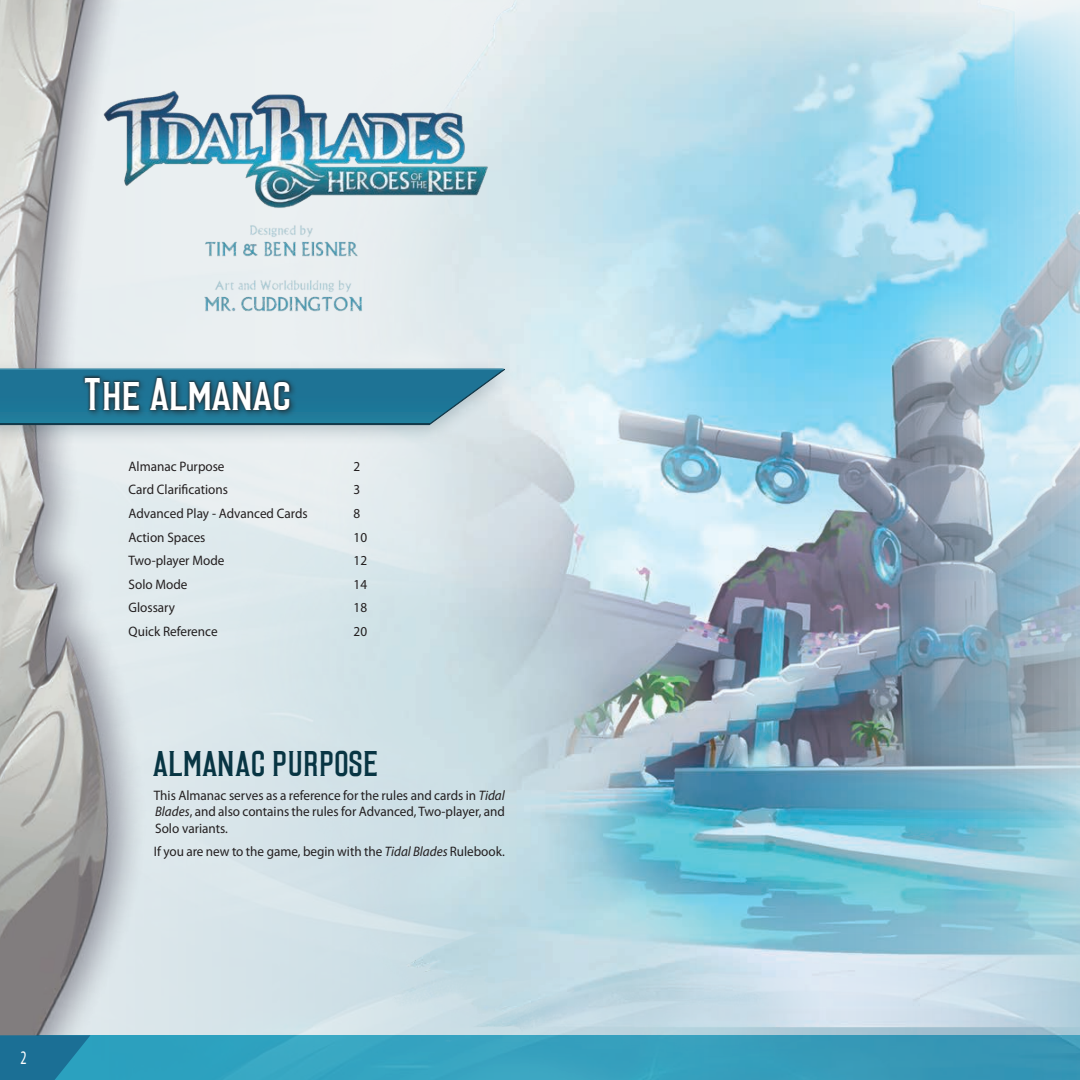
<style>
.page{position:relative;width:1080px;height:1080px;background:#fff}
.page>*{position:absolute;margin:0;border:0;box-sizing:border-box;transform-origin:0 0}
.Chapter_heading__goe{font:40px "Louda Regular SC";color:#fff}
.Heading_1{font:31.25px "Louda Regular SC";color:#083543}
.t1{font:condensed 19.25px "Myriad Pro";color:#fff;scale:.84 1}
.t2{font:13.75px/16.5px "Myriad Pro";color:#231f20;text-align:justify;scale:.96 1}
.s1{font-style:italic}
</style>
<div class="page">
<img style="left:258px;top:2px;width:820px;height:1076px">
<img style="left:2px;top:2px;width:256px;height:1076px">
<div style="left:0;top:359px;width:518px;height:87px;background:#0f3546;opacity:.23"></div>
<svg style="left:2px;top:369px;width:503px;height:56px"></svg>
<div style="left:81px;top:373px;width:217px;height:45px;background:#231f20;opacity:.75"></div>
<div style="left:83px;top:375px;width:209px;height:37px;background:#231f20;opacity:.75"></div>
<img style="left:100px;top:89px;width:392px;height:129px">
<img style="left:351px;top:184px;width:125px;height:38px">
<img style="left:190px;top:213px;width:184px;height:55px">
<img style="left:181px;top:268px;width:204px;height:60px">
<svg style="left:2px;top:1035px;width:88px;height:43px"></svg>
<p class="Chapter_heading__goe" style="left:83px;top:373px;width:209px">The Almanac</p>
<p class="t2" style="left:129px;top:458px;width:101px">Almanac Purpose</p>
<p class="t2" style="left:354px;top:458px;width:9px">2</p>
<p class="t2" style="left:129px;top:481px;width:105px">Card Clarifications</p>
<p class="t2" style="left:354px;top:481px;width:9px">3</p>
<p class="t2" style="left:129px;top:505px;width:188px">Advanced Play - Advanced Cards</p>
<p class="t2" style="left:354px;top:505px;width:9px">8</p>
<p class="t2" style="left:129px;top:529px;width:82px">Action Spaces</p>
<p class="t2" style="left:354px;top:529px;width:16px">10</p>
<p class="t2" style="left:129px;top:552px;width:101px">Two-player Mode</p>
<p class="t2" style="left:354px;top:552px;width:16px">12</p>
<p class="t2" style="left:129px;top:576px;width:63px">Solo Mode</p>
<p class="t2" style="left:354px;top:576px;width:16px">14</p>
<p class="t2" style="left:129px;top:599px;width:50px">Glossary</p>
<p class="t2" style="left:354px;top:599px;width:16px">18</p>
<p class="t2" style="left:129px;top:623px;width:94px">Quick Reference</p>
<p class="t2" style="left:354px;top:623px;width:16px">20</p>
<p class="Heading_1" style="left:153px;top:748px;width:227px">ALMANAC PURPOSE</p>
<p class="t2" style="left:154px;top:787px;width:367px">This Almanac serves as a reference for the rules and cards in <span class="s1">Tidal Blades</span>, and also contains the rules for Advanced, Two-player, and Solo variants.</p>
<p class="t2" style="left:154px;top:843px;width:367px">If you are new to the game, begin with the <span class="s1">Tidal Blades</span> Rulebook.</p>
<h3 class="t1" style="left:21px;top:1046px;width:9px">2</h3>
</div>
